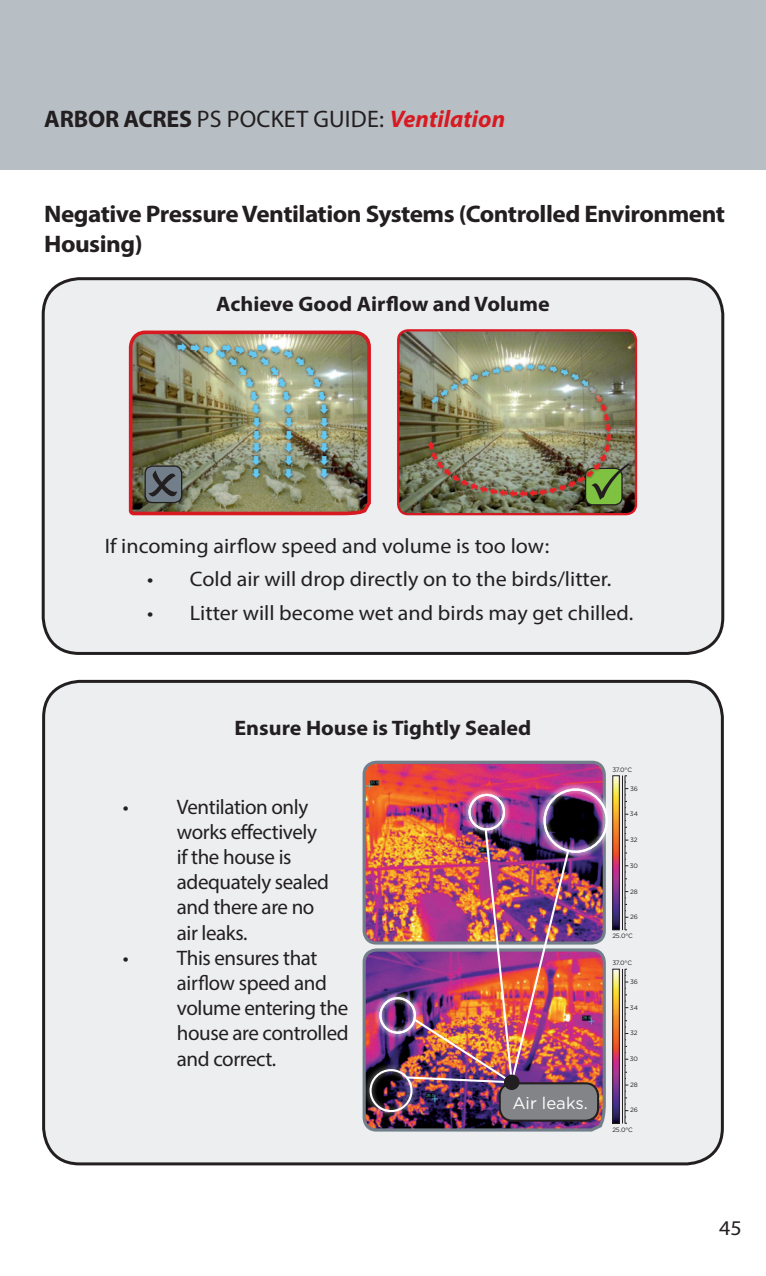
<style>
.page{position:relative;width:766px;height:1276px;background:#fff}
.page>*{position:absolute;margin:0;border:0;box-sizing:border-box;transform-origin:0 0}
.t1{font:700 24px/30px "Myriad Pro";letter-spacing:-.02em;color:#231f20;scale:1.05 1}
.t2{font:24px "Myriad Pro";letter-spacing:.01em;color:#231f20}
.t3{font:21px/25.2px "Myriad Pro";letter-spacing:-.02em;color:#231f20}
.t4{font:21px "Myriad Pro";color:#231f20;scale:1.05 1}
.t5{font:700 21px "Myriad Pro";color:#231f20;scale:1.05 1}
.t6{font:21px "Myriad Pro";letter-spacing:-.02em;color:#231f20;scale:1.05 1}
.t7{font:16.8px "Gotham";color:#fff}
.t8{font:6.3px "Gotham";letter-spacing:-.02em;color:#231f20}
.s1{font-weight:700}
.s2{font-weight:700;font-style:italic;color:#d71a21}
</style>
<div class="page">
<div style="left:0;top:0;width:765px;height:170px;background:#b8bfc4"></div>
<div style="left:44px;top:681px;width:678px;height:483px;background:#eceef0;border-radius:36px"></div>
<div style="left:42px;top:680px;width:681px;height:485px;border:3px solid #231f20;border-radius:36px"></div>
<div style="left:43px;top:279px;width:679px;height:374px;background:#eceef0;border-radius:36px"></div>
<div style="left:42px;top:277px;width:682px;height:378px;border:3px solid #231f20;border-radius:36px"></div>
<img style="left:128px;top:330px;width:243px;height:186px">
<div style="left:255px;top:342px;width:76px;height:139px;background:#231f20;opacity:.75"></div>
<div style="left:145px;top:466px;width:37px;height:36px;background:#727f8a;border-radius:7px"></div>
<div style="left:144px;top:465px;width:38px;height:38px;border:1px solid #231f20;border-radius:7px"></div>
<img style="left:366px;top:763px;width:238px;height:180px">
<div style="left:362px;top:760px;width:243px;height:184px;border:3px solid #727f8a;border-radius:12px"></div>
<img style="left:362px;top:948px;width:244px;height:184px">
<div style="left:499px;top:1083px;width:99px;height:37px;background:#828487;border-radius:13px"></div>
<div style="left:498px;top:1082px;width:101px;height:39px;border:2px solid #231f20;border-radius:13px"></div>
<div style="left:538px;top:783px;width:75px;height:76px;background:#fff;opacity:.75"></div>
<div style="left:543px;top:788px;width:64px;height:65px;border:2px solid #fff;border-radius:50%"></div>
<div style="left:463px;top:788px;width:47px;height:48px;background:#fff;opacity:.75"></div>
<div style="left:468px;top:794px;width:37px;height:36px;border:2px solid #fff;border-radius:50%"></div>
<div style="left:374px;top:992px;width:47px;height:47px;background:#fff;opacity:.75"></div>
<div style="left:379px;top:997px;width:37px;height:36px;border:2px solid #fff;border-radius:50%"></div>
<div style="left:364px;top:1063px;width:54px;height:54px;background:#fff;opacity:.75"></div>
<div style="left:369px;top:1069px;width:43px;height:43px;border:2px solid #fff;border-radius:50%"></div>
<img style="left:404px;top:827px;width:166px;height:258px">
<div style="left:504px;top:1074px;width:15px;height:16px;background:#231f20;border-radius:50%"></div>
<img style="left:614px;top:777px;width:3px;height:151px">
<div style="left:612px;top:775px;width:7px;height:155px;border:1px solid #231f20"></div>
<hr style="left:621px;top:775px;width:1px;height:155px;background:#231f20">
<hr style="left:624px;top:775px;width:1px;height:155px;background:#231f20">
<svg style="left:625px;top:801px;width:3px;height:13px"></svg>
<svg style="left:625px;top:827px;width:3px;height:13px"></svg>
<svg style="left:625px;top:904px;width:3px;height:13px"></svg>
<svg style="left:625px;top:846px;width:2px;height:13px"></svg>
<img style="left:614px;top:971px;width:3px;height:150px">
<div style="left:612px;top:969px;width:7px;height:154px;border:1px solid #231f20"></div>
<hr style="left:621px;top:969px;width:1px;height:154px;background:#231f20">
<hr style="left:624px;top:969px;width:1px;height:154px;background:#231f20">
<svg style="left:625px;top:1046px;width:3px;height:13px"></svg>
<svg style="left:625px;top:975px;width:3px;height:13px"></svg>
<svg style="left:625px;top:1078px;width:3px;height:13px"></svg>
<svg style="left:625px;top:1110px;width:3px;height:13px"></svg>
<img style="left:397px;top:329px;width:241px;height:187px">
<img style="left:148px;top:343px;width:181px;height:153px">
<p class="t2" style="left:44px;top:104px;width:462px"><span class="s1">ARBOR ACRES</span> PS POCKET GUIDE: <span class="s2">Ventilation</span></p>
<p class="t1" style="left:44px;top:198px;width:649px">Negative Pressure Ventilation Systems (Controlled Environment<br>Housing)</p>
<p class="t5" style="left:216px;top:291px;width:319px">Achieve Good Airflow and Volume</p>
<p class="t4" style="left:105px;top:532px;width:425px">If incoming airflow speed and volume is too low:</p>
<p class="t4" style="left:147px;top:566px;width:443px">• Cold air will drop directly on to the birds/litter.</p>
<p class="t4" style="left:147px;top:600px;width:464px">• Litter will become wet and birds may get chilled.</p>
<p class="t5" style="left:234px;top:714px;width:284px">Ensure House is Tightly Sealed</p>
<p class="t3" style="left:177px;top:793px;width:154px;text-indent:-54px">• Ventilation only works effectively if the house is adequately sealed and there are no air leaks.</p>
<p class="t3" style="left:177px;top:945px;width:173px;text-indent:-54px">• This ensures that airflow speed and volume entering the house are controlled and correct.</p>
<p class="t7" style="left:512px;top:1092px;width:77px">Air leaks.</p>
<p class="t8" style="left:612px;top:765px;width:21px">37.0°C</p>
<p class="t8" style="left:629px;top:784px;width:9px">36</p>
<p class="t8" style="left:629px;top:810px;width:9px">34</p>
<p class="t8" style="left:630px;top:836px;width:9px">32</p>
<p class="t8" style="left:629px;top:861px;width:10px">30</p>
<p class="t8" style="left:630px;top:887px;width:9px">28</p>
<p class="t8" style="left:630px;top:912px;width:9px">26</p>
<p class="t8" style="left:612px;top:931px;width:22px">25.0°C</p>
<p class="t8" style="left:612px;top:958px;width:21px">37.0°C</p>
<p class="t8" style="left:629px;top:978px;width:9px">36</p>
<p class="t8" style="left:629px;top:1003px;width:9px">34</p>
<p class="t8" style="left:630px;top:1029px;width:9px">32</p>
<p class="t8" style="left:629px;top:1055px;width:10px">30</p>
<p class="t8" style="left:630px;top:1081px;width:9px">28</p>
<p class="t8" style="left:630px;top:1106px;width:9px">26</p>
<p class="t8" style="left:612px;top:1126px;width:22px">25.0°C</p>
<p class="t6" style="left:719px;top:1215px;width:23px">45</p>
</div>
